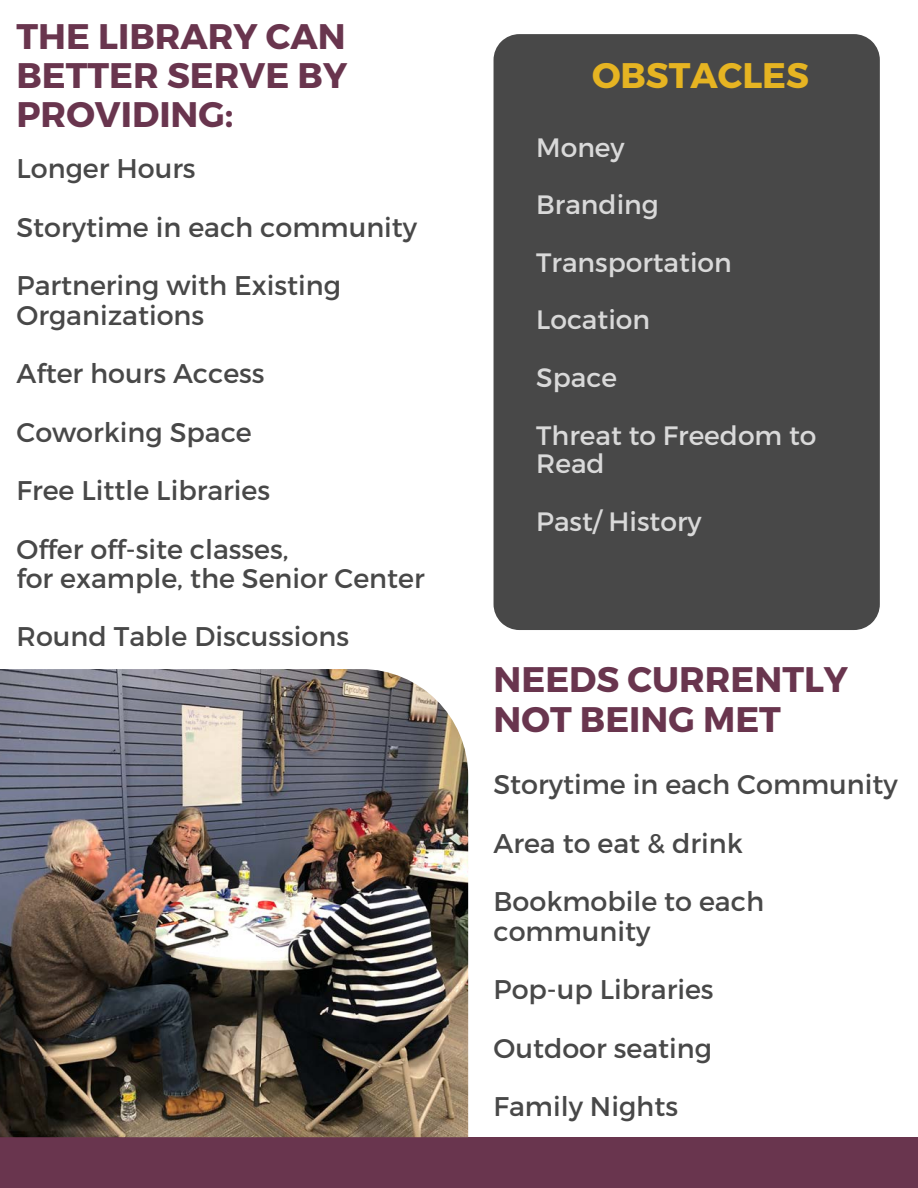
<style>
.page{position:relative;width:918px;height:1188px;background:#fff}
.page>*{position:absolute;margin:0;border:0;box-sizing:border-box;transform-origin:0 0}
.t1{font:700 35.55px/39.3px "Montserrat";color:#69354e;text-align:justify}
.t2{font:700 35.55px "Montserrat";color:#e6b422}
.t3{font:27px/58.5px "Montserrat";color:#484848}
.t4{font:26.55px/57.6px "Montserrat";color:#d9d9d9}
</style>
<div class="page">
<div style="left:494px;top:34px;width:386px;height:596px;background:#484848"></div>
<div style="left:0;top:1137px;width:918px;height:51px;background:#69354e"></div>
<img style="left:0;top:669px;width:468px;height:468px">
<h1 class="t1" style="left:17px;top:14px;width:332px">THE LIBRARY CAN BETTER SERVE BY PROVIDING:</h1>
<p class="t3" style="left:17px;top:138px;width:402px">Longer Hours<br>Storytime in each community<br>Partnering with Existing</p>
<p class="t3" style="left:17px;top:285px;width:274px">Organizations<br>After hours Access<br>Coworking Space<br>Free Little Libraries<br>Offer off-site classes,</p>
<p class="t3" style="left:17px;top:548px;width:410px">for example, the Senior Center<br>Round Table Discussions</p>
<p class="t2" style="left:592px;top:52px;width:219px">OBSTACLES</p>
<p class="t4" style="left:536px;top:117px;width:282px">Money<br>Branding<br>Transportation<br>Location<br>Space<br>Threat to Freedom to</p>
<p class="t4" style="left:536px;top:434px;width:167px">Read<br>Past/ History</p>
<h1 class="t1" style="left:494px;top:658px;width:356px">NEEDS CURRENTLY<br>NOT BEING MET</h1>
<p class="t3" style="left:494px;top:754px;width:406px">Storytime in each Community<br>Area to eat &amp; drink<br>Bookmobile to each</p>
<p class="t3" style="left:494px;top:900px;width:222px">community<br>Pop-up Libraries<br>Outdoor seating<br>Family Nights</p>
</div>
